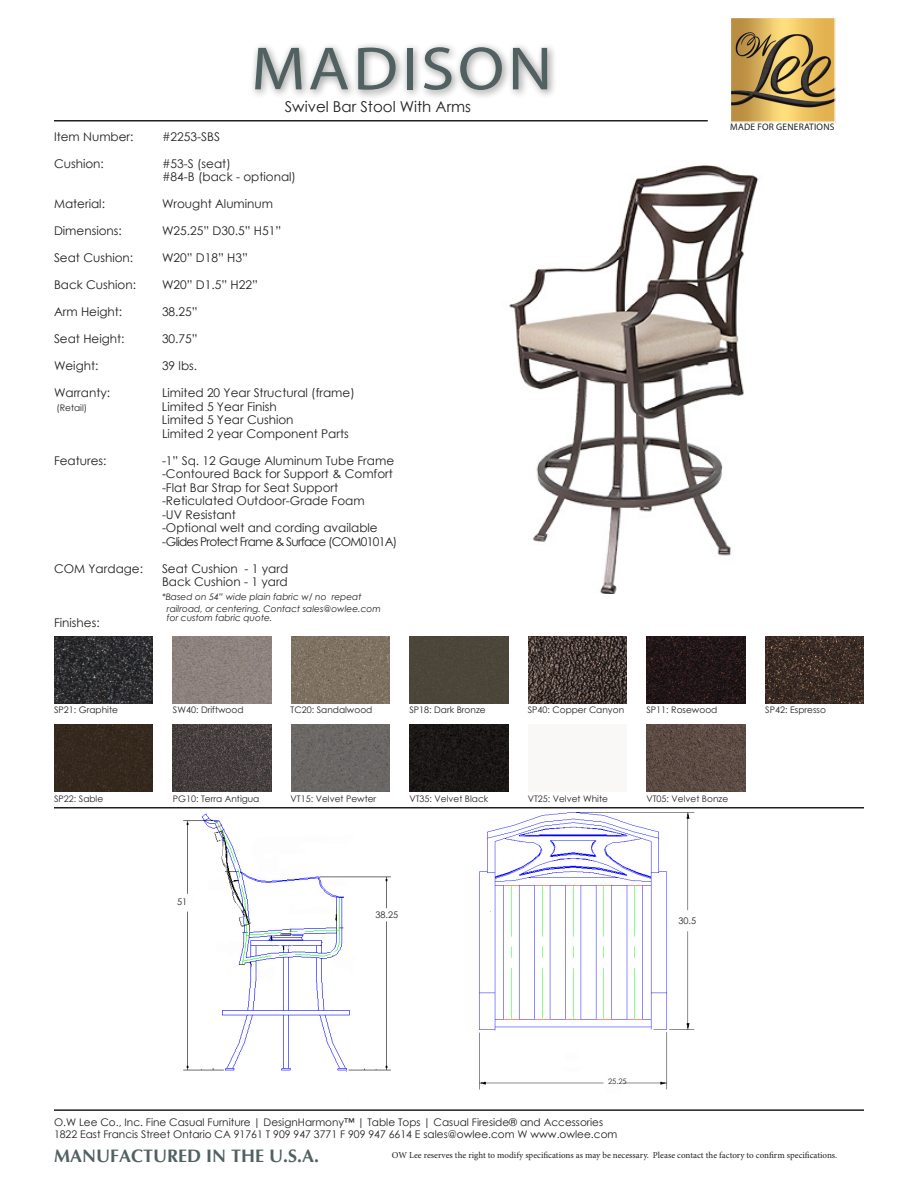
<style>
.page{position:relative;width:918px;height:1188px;background:#fff}
.page>*{position:absolute;margin:0;border:0;box-sizing:border-box;transform-origin:0 0}
.t1{font:61.5px "Myriad Pro";letter-spacing:.05em;color:#516161;scale:1.1 1}
.t2{font:700 18px "Optima";color:#516161}
.t3{font:15px "Century Gothic";color:#231f20}
.Bullet{font:12px/13.5px "Century Gothic";color:#231f20}
.Bullet-2{font:12px "Century Gothic";letter-spacing:-.06em;color:#231f20}
.t4{font:10.5px "Century Gothic";color:#231f20}
.t5{font:9.45px "Myriad Pro";letter-spacing:.02em;color:#231f20}
.t6{font:9.15px "Century Gothic";color:#231f20}
.t7{font:9px "Century Gothic";color:#231f20}
.t8{font:9px "Minion Pro";color:#231f20}
.t9{font:italic 9px/9px "Century Gothic";color:#231f20}
.t10{font:7.5px "Century Gothic";color:#231f20}
</style>
<div class="page">
<img style="left:509px;top:166px;width:250px;height:428px">
<img style="left:183px;top:813px;width:208px;height:259px">
<img style="left:732px;top:19px;width:102px;height:102px">
<div style="left:730px;top:17px;width:106px;height:106px;border:1px solid #fff"></div>
<div style="left:249px;top:41px;width:309px;height:59px;background:#231f20;opacity:.5"></div>
<hr style="left:54px;top:120px;width:654px;height:2px;background:#231f20">
<hr style="left:54px;top:1109px;width:810px;height:2px;background:#231f20">
<img style="left:472px;top:808px;width:225px;height:282px">
<hr style="left:54px;top:807px;width:810px;height:1px;background:#231f20">
<img style="left:54px;top:637px;width:98px;height:67px">
<img style="left:173px;top:637px;width:98px;height:67px">
<img style="left:291px;top:637px;width:99px;height:67px">
<div style="left:410px;top:637px;width:98px;height:67px;background:#4b4639"></div>
<img style="left:528px;top:637px;width:99px;height:67px">
<img style="left:647px;top:637px;width:98px;height:67px">
<img style="left:766px;top:637px;width:98px;height:67px">
<img style="left:54px;top:724px;width:98px;height:67px">
<img style="left:173px;top:724px;width:98px;height:67px">
<img style="left:291px;top:724px;width:99px;height:67px">
<img style="left:410px;top:724px;width:98px;height:67px">
<img style="left:647px;top:724px;width:98px;height:67px">
<p class="Bullet" style="left:54px;top:129px;width:81px">Item Number:</p>
<p class="Bullet" style="left:54px;top:156px;width:51px">Cushion:</p>
<p class="Bullet" style="left:54px;top:197px;width:53px">Material:</p>
<p class="Bullet" style="left:54px;top:224px;width:69px">Dimensions:</p>
<p class="Bullet" style="left:54px;top:251px;width:81px">Seat Cushion:</p>
<p class="Bullet" style="left:54px;top:278px;width:84px">Back Cushion:</p>
<p class="Bullet" style="left:54px;top:305px;width:70px">Arm Height:</p>
<p class="Bullet" style="left:54px;top:332px;width:72px">Seat Height:</p>
<p class="Bullet" style="left:54px;top:359px;width:46px">Weight:</p>
<p class="Bullet" style="left:54px;top:386px;width:58px">Warranty:</p>
<p class="t7" style="left:56px;top:401px;width:32px">(Retail)</p>
<p class="t1" style="left:251px;top:31px;width:275px">MADISON</p>
<p class="t3" style="left:285px;top:96px;width:188px">Swivel Bar Stool With Arms</p>
<p class="Bullet" style="left:162px;top:129px;width:60px">#2253-SBS</p>
<p class="Bullet" style="left:162px;top:156px;width:136px">#53-S (seat)<br>#84-B (back - optional)</p>
<p class="Bullet" style="left:162px;top:197px;width:113px">Wrought Aluminum</p>
<p class="Bullet" style="left:162px;top:224px;width:121px">W25.25” D30.5” H51”</p>
<p class="Bullet" style="left:162px;top:251px;width:87px">W20” D18” H3”</p>
<p class="Bullet" style="left:162px;top:278px;width:97px">W20” D1.5” H22”</p>
<p class="Bullet" style="left:162px;top:305px;width:37px">38.25”</p>
<p class="Bullet" style="left:162px;top:332px;width:37px">30.75”</p>
<p class="Bullet" style="left:162px;top:359px;width:37px">39 lbs.</p>
<p class="Bullet" style="left:162px;top:386px;width:194px">Limited 20 Year Structural (frame)<br>Limited 5 Year Finish<br>Limited 5 Year Cushion<br>Limited 2 year Component Parts</p>
<p class="Bullet" style="left:54px;top:453px;width:54px">Features:</p>
<p class="Bullet" style="left:162px;top:453px;width:234px">-1” Sq. 12 Gauge Aluminum Tube Frame -Contoured Back for Support &amp; Comfort</p>
<p class="Bullet" style="left:162px;top:480px;width:204px">-Flat Bar Strap for Seat Support -Reticulated Outdoor-Grade Foam</p>
<p class="Bullet" style="left:162px;top:507px;width:76px">-UV Resistant</p>
<p class="Bullet" style="left:162px;top:521px;width:217px">-Optional welt and cording available</p>
<p class="Bullet-2" style="left:162px;top:533px;width:237px">-Glides Protect Frame &amp; Surface (COM0101A)</p>
<p class="Bullet" style="left:54px;top:561px;width:91px">COM Yardage:</p>
<p class="Bullet" style="left:162px;top:561px;width:128px">Seat Cushion - 1 yard</p>
<p class="Bullet" style="left:162px;top:575px;width:127px">Back Cushion - 1 yard</p>
<p class="t9" style="left:162px;top:592px;width:201px">*Based on 54” wide plain fabric w/ no repeat</p>
<p class="t9" style="left:167px;top:604px;width:215px">railroad, or centering. Contact sales@owlee.com for custom fabric quote.</p>
<p class="Bullet" style="left:54px;top:616px;width:47px">Finishes:</p>
<p class="t5" style="left:730px;top:121px;width:106px">MADE FOR GENERATIONS</p>
<p class="t7" style="left:54px;top:704px;width:65px">SP21: Graphite</p>
<p class="t7" style="left:173px;top:704px;width:72px">SW40: Driftwood</p>
<p class="t7" style="left:291px;top:704px;width:83px">TC20: Sandalwood</p>
<p class="t7" style="left:409px;top:704px;width:78px">SP18: Dark Bronze</p>
<p class="t7" style="left:528px;top:704px;width:98px">SP40: Copper Canyon</p>
<p class="t7" style="left:647px;top:704px;width:72px">SP11: Rosewood</p>
<p class="t7" style="left:765px;top:704px;width:62px">SP42: Espresso</p>
<p class="t7" style="left:54px;top:792px;width:51px">SP22: Sable</p>
<p class="t7" style="left:173px;top:792px;width:88px">PG10: Terra Antigua</p>
<p class="t7" style="left:291px;top:792px;width:87px">VT15: Velvet Pewter</p>
<p class="t7" style="left:409px;top:792px;width:80px">VT35: Velvet Black</p>
<p class="t7" style="left:528px;top:792px;width:82px">VT25: Velvet White</p>
<p class="t7" style="left:647px;top:792px;width:83px">VT05: Velvet Bonze</p>
<p class="t6" style="left:177px;top:896px;width:12px">51</p>
<p class="t6" style="left:376px;top:908px;width:24px">38.25</p>
<p class="t6" style="left:679px;top:915px;width:19px">30.5</p>
<p class="t10" style="left:608px;top:1076px;width:20px">25.25</p>
<p class="t4" style="left:54px;top:1115px;width:551px">O.W Lee Co., Inc. Fine Casual Furniture | DesignHarmony™ | Table Tops | Casual Fireside® and Accessories</p>
<p class="t4" style="left:54px;top:1127px;width:565px">1822 East Francis Street Ontario CA 91761 T 909 947 3771 F 909 947 6614 E sales@owlee.com W www.owlee.com</p>
<p class="t8" style="left:392px;top:1149px;width:447px">OW Lee reserves the right to modify specifications as may be necessary. Please contact the factory to confirm specifications.</p>
<p class="t2" style="left:54px;top:1146px;width:267px">MANUFACTURED IN THE U.S.A.</p>
</div>
